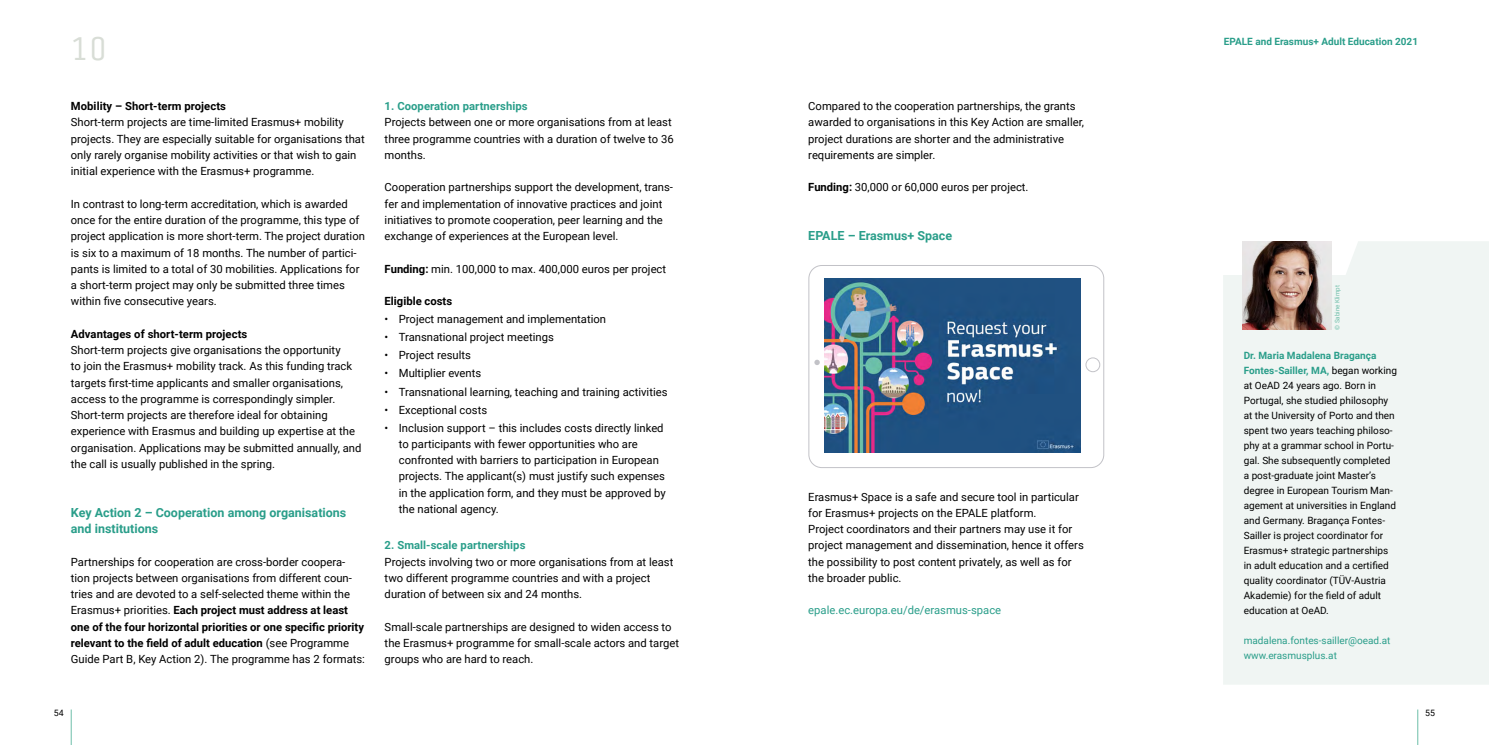
<style>
.page{position:relative;width:1489px;height:745px;background:#fff}
.page>*{position:absolute;margin:0;border:0;box-sizing:border-box;transform-origin:0 0}
.t1{font:35px "Unica One";color:#d8ddd6}
.t2{font:700 12.5px/16.2px "Roboto";color:#2a9e8a}
.t3{font:11.25px/16.2px "Roboto";color:#000}
.t4{font:700 11.25px "Roboto";letter-spacing:.005em;color:#000}
.t5{font:700 11.25px "Roboto";letter-spacing:.005em;color:#2a9e8a}
.t6{font:11.25px "Roboto";color:#2a9e8a}
.t7{font:10px/15px "Roboto";color:#000}
.t8{font:10px/15px "Roboto";color:#2a9e8a}
.t9{font:700 10px "Roboto";color:#2a9e8a}
.t10{font:8.75px "Roboto";color:#000}
.t11{font:6.25px "Roboto";color:#6dbea9}
.s1{font-weight:700}
.s2{font-weight:700;color:#2a9e8a}
</style>
<div class="page">
<div style="left:808px;top:265px;width:296px;height:203px;border:1px solid #c2c2c7;border-radius:13px"></div>
<img style="left:824px;top:279px;width:256px;height:173px">
<svg style="left:814px;top:359px;width:5px;height:6px"></svg>
<div style="left:1085px;top:357px;width:14px;height:15px;border:1px solid #c2c2c7;border-radius:50%"></div>
<div style="left:1223px;top:241px;width:265px;height:443px;background:#f0f5f3"></div>
<img style="left:1242px;top:241px;width:89px;height:89px">
<hr style="left:71px;top:709px;width:1px;height:35px;background:#6dbea9">
<hr style="left:1417px;top:709px;width:1px;height:35px;background:#6dbea9">
<h1 class="t1" style="left:71px;top:28px;width:38px">10</h1>
<p class="t4" style="left:71px;top:98px;width:156px">Mobility – Short-term projects</p>
<p class="t3" style="left:71px;top:114px;width:295px">Short-term projects are time-limited Erasmus+ mobility projects. They are especially suitable for organisations that only rarely organise mobility activities or that wish to gain initial experience with the Erasmus+ programme.</p>
<p class="t3" style="left:71px;top:195px;width:295px">In contrast to long-term accreditation, which is awarded once for the entire duration of the programme, this type of project application is more short-term. The project duration is six to a maximum of 18 months. The number of partici&shy;pants is limited to a total of 30 mobilities. Applications for a short-term project may only be submitted three times within five consecutive years.</p>
<p class="t4" style="left:71px;top:326px;width:178px">Advantages of short-term projects</p>
<p class="t3" style="left:71px;top:341px;width:292px">Short-term projects give organisations the opportunity<br>to join the Erasmus+ mobility track. As this funding track targets first-time applicants and smaller organisations, access to the programme is correspondingly simpler.<br>Short-term projects are therefore ideal for obtaining experience with Erasmus and building up expertise at the organisation. Applications may be submitted annually, and the call is usually published in the spring.</p>
<p class="t2" style="left:71px;top:503px;width:277px">Key Action 2 – Cooperation among organisations and institutions</p>
<p class="t3" style="left:71px;top:552px;width:295px">Partnerships for cooperation are cross-border coopera&shy;tion projects between organisations from different coun&shy;tries and are devoted to a self-selected theme within the Erasmus+ priorities. <span class="s1">Each project must address at least one of the four horizontal priorities or one specific priority relevant to the field of adult education</span> (see Programme Guide Part B, Key Action 2). The programme has 2 formats:</p>
<p class="t5" style="left:384px;top:98px;width:144px">1. Cooperation partnerships</p>
<p class="t3" style="left:384px;top:114px;width:290px">Projects between one or more organisations from at least three programme countries with a duration of twelve to 36 months.</p>
<p class="t3" style="left:384px;top:179px;width:290px">Cooperation partnerships support the development, trans&shy;fer and implementation of innovative practices and joint initiatives to promote cooperation, peer learning and the exchange of experiences at the European level.</p>
<p class="t3" style="left:384px;top:260px;width:283px"><span class="s1">Funding:</span> min. 100,000 to max. 400,000 euros per project</p>
<p class="t4" style="left:384px;top:293px;width:69px">Eligible costs</p>
<p class="t3" style="left:384px;top:310px;width:223px">• Project management and implementation</p>
<p class="t3" style="left:384px;top:328px;width:171px">• Transnational project meetings</p>
<p class="t3" style="left:384px;top:346px;width:88px">• Project results</p>
<p class="t3" style="left:384px;top:364px;width:98px">• Multiplier events</p>
<p class="t3" style="left:384px;top:383px;width:284px">• Transnational learning, teaching and training activities</p>
<p class="t3" style="left:384px;top:401px;width:104px">• Exceptional costs</p>
<p class="t3" style="left:399px;top:419px;width:268px;text-indent:-14px">• Inclusion support – this includes costs directly linked to participants with fewer opportunities who are confronted with barriers to participation in European projects. The applicant(s) must justify such expenses in the application form, and they must be approved by the national agency.</p>
<p class="t5" style="left:384px;top:537px;width:142px">2. Small-scale partnerships</p>
<p class="t3" style="left:384px;top:552px;width:290px">Projects involving two or more organisations from at least two different programme countries and with a project duration of between six and 24 months.</p>
<p class="t3" style="left:384px;top:617px;width:296px">Small-scale partnerships are designed to widen access to the Erasmus+ programme for small-scale actors and target groups who are hard to reach.</p>
<p class="t3" style="left:808px;top:97px;width:277px">Compared to the cooperation partnerships, the grants awarded to organisations in this Key Action are smaller, project durations are shorter and the administrative requirements are simpler.</p>
<p class="t3" style="left:808px;top:179px;width:222px"><span class="s1">Funding:</span> 30,000 or 60,000 euros per project.</p>
<p class="t2" style="left:808px;top:227px;width:145px">EPALE – Erasmus+ Space</p>
<p class="t3" style="left:808px;top:487px;width:277px">Erasmus+ Space is a safe and secure tool in particular for Erasmus+ projects on the EPALE platform.<br>Project coordinators and their partners may use it for project management and dissemination, hence it offers the possibility to post content privately, as well as for the broader public.</p>
<p class="t6" style="left:808px;top:602px;width:194px">epale.ec.europa.eu/de/erasmus-space</p>
<p class="t9" style="left:1223px;top:34px;width:196px">EPALE and Erasmus+ Adult Education 2021</p>
<p class="t11" style="left:1332px;top:330px;width:46px;rotate:-90deg">© Sabine Klimpt</p>
<p class="t7" style="left:1243px;top:347px;width:155px"><span class="s2">Dr. Maria Madalena Bragança<br>Fontes-Sailler, MA,</span> began working at OeAD 24 years ago. Born in<br>Portugal, she studied philosophy at the University of Porto and then spent two years teaching philoso&shy;phy at a grammar school in Portu&shy;gal. She subsequently completed a post-graduate joint Master’s degree in European Tourism Man&shy;agement at universities in England and Germany. Bragança Fontes-<br>Sailler is project coordinator for<br>Erasmus+ strategic partnerships in adult education and a certified quality coordinator (TÜV-Austria<br>Akademie) for the field of adult education at OeAD.</p>
<p class="t8" style="left:1243px;top:632px;width:148px">madalena.fontes-sailler@oead.at www.erasmusplus.at</p>
<p class="t10" style="left:54px;top:706px;width:11px">54</p>
<p class="t10" style="left:1424px;top:706px;width:11px">55</p>
</div>
